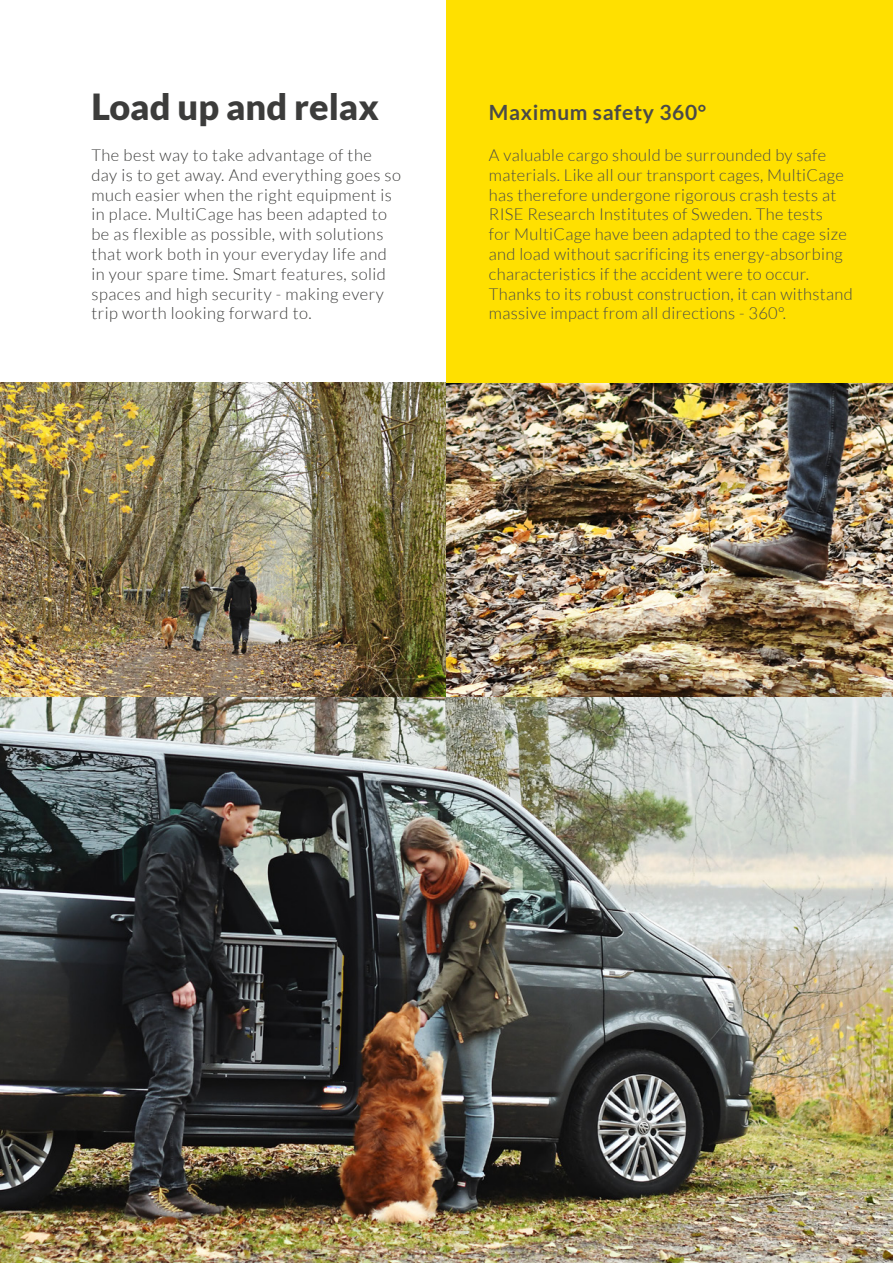
<style>
.page{position:relative;width:893px;height:1263px;background:#fff}
.page>*{position:absolute;margin:0;border:0;box-sizing:border-box;transform-origin:0 0}
.t1{font:900 36px "Lato";color:#3c3c3b}
.t2{font:700 21px "Lato";letter-spacing:.03em;color:#4a4a49}
.t3{font:300 16.5px/19.8px "Lato";letter-spacing:.02em;color:#4a4a49}
.t4{font:300 16.5px/19.8px "Lato";letter-spacing:.03em;color:#3c3c3b}
</style>
<div class="page">
<img style="left:0;top:696px;width:892px;height:567px">
<img style="left:0;top:383px;width:446px;height:313px">
<img style="left:446px;top:383px;width:446px;height:313px">
<div style="left:446px;top:0;width:447px;height:383px;background:#ffe000"></div>
<img style="left:892px;top:383px;width:1px;height:880px">
<h1 class="t1" style="left:91px;top:86px;width:289px">Load up and relax</h1>
<p class="t4" style="left:91px;top:145px;width:311px">The best way to take advantage of the day is to get away. And everything goes so much easier when the right equipment is in place. MultiCage has been adapted to be as flexible as possible, with solutions that work both in your everyday life and in your spare time. Smart features, solid spaces and high security - making every trip worth looking forward to.</p>
<p class="t3" style="left:489px;top:145px;width:365px">A valuable cargo should be surrounded by safe materials. Like all our transport cages, MultiCage has therefore undergone rigorous crash tests at RISE Research Institutes of Sweden. The tests<br>for MultiCage have been adapted to the cage size and load without sacrificing its energy-absorbing characteristics if the accident were to occur.<br>Thanks to its robust construction, it can withstand massive impact from all directions - 360°.</p>
<p class="t2" style="left:489px;top:100px;width:219px">Maximum safety 360°</p>
</div>
